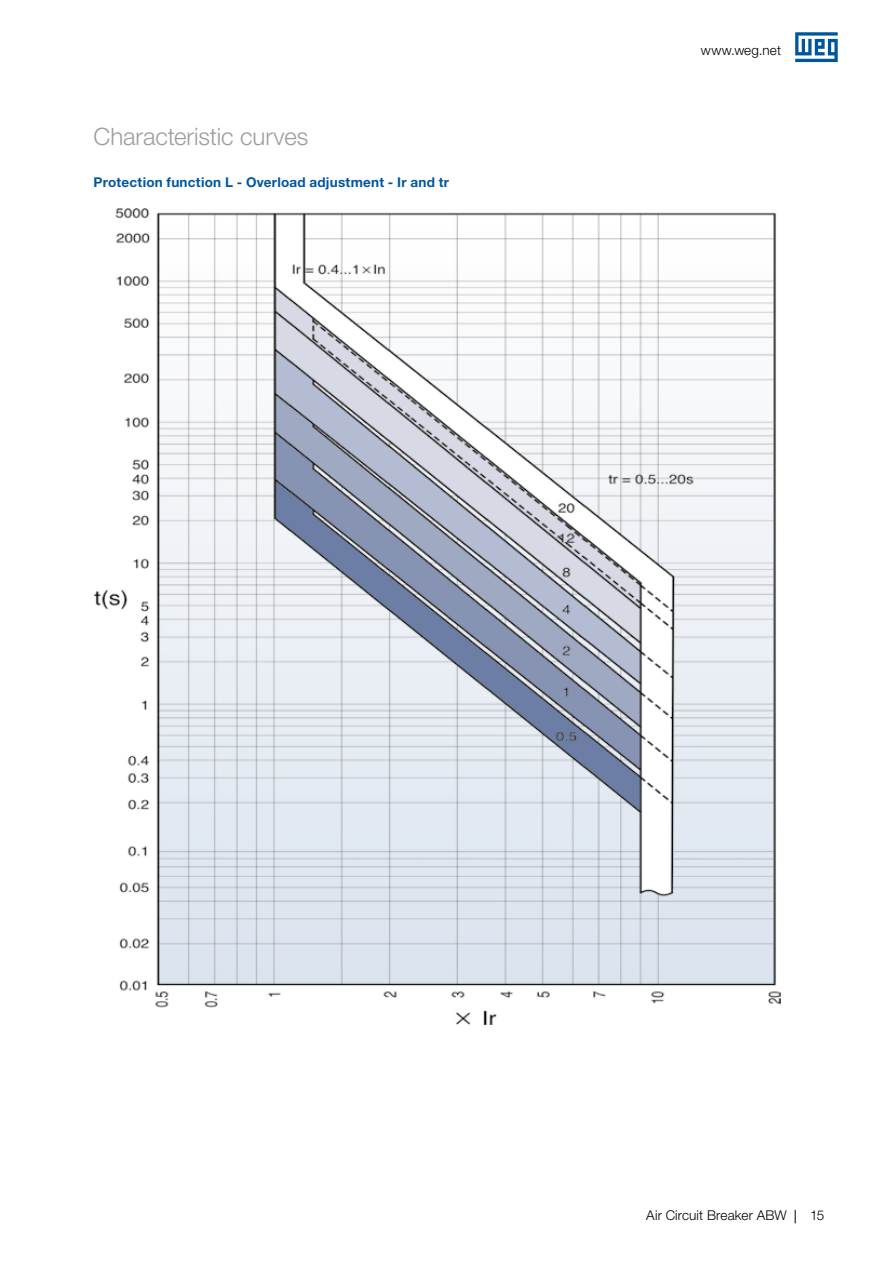
<style>
.page{position:relative;width:893px;height:1263px;background:#fff}
.page>*{position:absolute;margin:0;border:0;box-sizing:border-box;transform-origin:0 0}
.t1{font:300 24px "Helvetica Neue LT Pro";letter-spacing:-.005em;color:#9d9d9c}
.t2{font:700 13.5px "Helvetica Neue LT Pro";letter-spacing:.02em;color:#00569d}
.t3{font:300 13.5px "Helvetica Neue LT Pro";letter-spacing:.01em;color:#000}
</style>
<div class="page">
<svg style="left:795px;top:1210px;width:1px;height:13px"></svg>
<svg style="left:795px;top:32px;width:43px;height:30px"></svg>
<img style="left:94px;top:208px;width:686px;height:817px">
<h1 class="t1" style="left:94px;top:121px;width:216px">Characteristic curves</h1>
<p class="t2" style="left:94px;top:174px;width:357px">Protection function L - Overload adjustment - Ir and tr</p>
<p class="t3" style="left:701px;top:42px;width:82px">www.weg.net</p>
<p class="t3" style="left:646px;top:1207px;width:142px">Air Circuit Breaker ABW</p>
<p class="t3" style="left:810px;top:1207px;width:16px">15</p>
</div>
